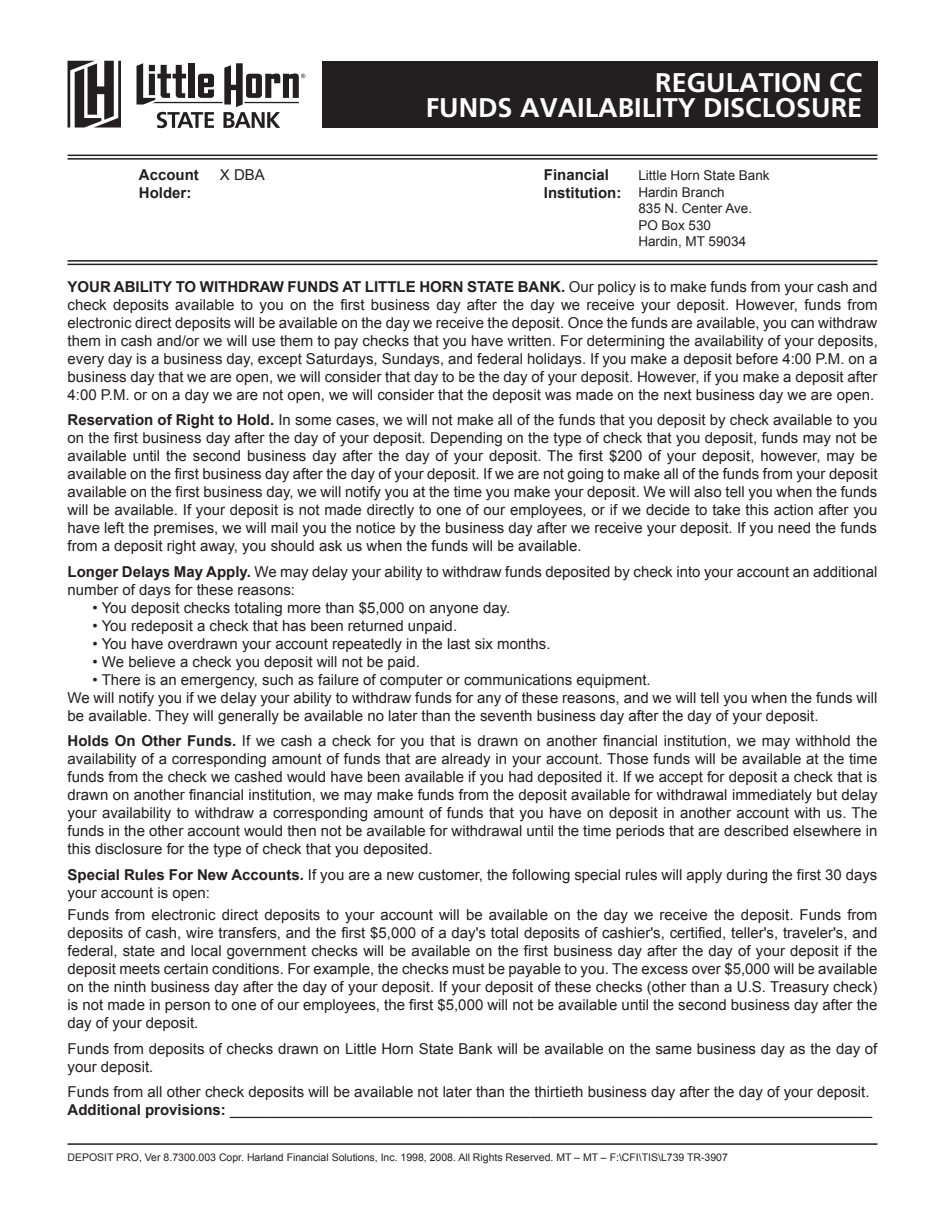
<style>
.page{position:relative;width:945px;height:1215px;background:#fff}
.page>*{position:absolute;margin:0;border:0;box-sizing:border-box;transform-origin:0 0}
.t1{font:700 27px/25.5px "Frutiger";color:#fff;text-align:right}
.t2{font:15px/18px "Arial";color:#231f20}
.t3{font:700 15px/18px "Arial";color:#231f20}
.t4{font:13.5px/16.5px "Arial";color:#231f20}
.t5{font:10.5px "Arial";color:#231f20}
.s1{font-weight:700}
</style>
<div class="page">
<svg style="left:68px;top:61px;width:53px;height:67px"></svg>
<svg style="left:137px;top:63px;width:168px;height:65px"></svg>
<div style="left:322px;top:61px;width:556px;height:67px;background:#231f20"></div>
<hr style="left:68px;top:1143px;width:810px;height:2px;background:#231f20">
<hr style="left:68px;top:155px;width:810px;height:1px;background:#231f20">
<hr style="left:68px;top:158px;width:810px;height:2px;background:#231f20">
<hr style="left:68px;top:260px;width:810px;height:2px;background:#231f20">
<hr style="left:68px;top:264px;width:810px;height:1px;background:#231f20">
<p class="t3" style="left:139px;top:167px;width:61px">Account</p>
<p class="t2" style="left:220px;top:166px;width:47px">X DBA</p>
<p class="t3" style="left:139px;top:185px;width:54px">Holder:</p>
<h1 class="t1" style="left:426px;top:70px;width:438px">REGULATION CC<br>FUNDS AVAILABILITY DISCLOSURE</h1>
<p class="t3" style="left:544px;top:167px;width:79px">Financial<br>Institution:</p>
<p class="t4" style="left:638px;top:168px;width:133px">Little Horn State Bank<br>Hardin Branch<br>835 N. Center Ave.<br>PO Box 530<br>Hardin, MT 59034</p>
<p class="t2" style="left:68px;top:278px;width:812px;text-align:justify"><span class="s1">YOUR ABILITY TO WITHDRAW FUNDS AT LITTLE HORN STATE BANK.</span> Our policy is to make funds from your cash and check deposits available to you on the first business day after the day we receive your deposit. However, funds from electronic direct deposits will be available on the day we receive the deposit. Once the funds are available, you can withdraw them in cash and/or we will use them to pay checks that you have written. For determining the availability of your deposits, every day is a business day, except Saturdays, Sundays, and federal holidays. If you make a deposit before 4:00 P.M. on a business day that we are open, we will consider that day to be the day of your deposit. However, if you make a deposit after 4:00 P.M. or on a day we are not open, we will consider that the deposit was made on the next business day we are open.</p>
<p class="t2" style="left:68px;top:411px;width:812px;text-align:justify"><span class="s1">Reservation of Right to Hold.</span> In some cases, we will not make all of the funds that you deposit by check available to you on the first business day after the day of your deposit. Depending on the type of check that you deposit, funds may not be available until the second business day after the day of your deposit. The first $200 of your deposit, however, may be available on the first business day after the day of your deposit. If we are not going to make all of the funds from your deposit available on the first business day, we will notify you at the time you make your deposit. We will also tell you when the funds will be available. If your deposit is not made directly to one of our employees, or if we decide to take this action after you have left the premises, we will mail you the notice by the business day after we receive your deposit. If you need the funds from a deposit right away, you should ask us when the funds will be available.</p>
<p class="t2" style="left:68px;top:563px;width:811px"><span class="s1">Longer Delays May Apply.</span> We may delay your ability to withdraw funds deposited by check into your account an additional number of days for these reasons:</p>
<p class="t2" style="left:93px;top:599px;width:419px">• You deposit checks totaling more than $5,000 on anyone day.</p>
<p class="t2" style="left:93px;top:617px;width:366px">• You redeposit a check that has been returned unpaid.</p>
<p class="t2" style="left:93px;top:635px;width:460px">• You have overdrawn your account repeatedly in the last six months.</p>
<p class="t2" style="left:93px;top:653px;width:329px">• We believe a check you deposit will not be paid.</p>
<p class="t2" style="left:68px;top:671px;width:811px;text-indent:25px">• There is an emergency, such as failure of computer or communications equipment.<br>We will notify you if we delay your ability to withdraw funds for any of these reasons, and we will tell you when the funds will be available. They will generally be available no later than the seventh business day after the day of your deposit.</p>
<p class="t2" style="left:68px;top:732px;width:811px;text-align:justify"><span class="s1">Holds On Other Funds.</span> If we cash a check for you that is drawn on another financial institution, we may withhold the availability of a corresponding amount of funds that are already in your account. Those funds will be available at the time funds from the check we cashed would have been available if you had deposited it. If we accept for deposit a check that is drawn on another financial institution, we may make funds from the deposit available for withdrawal immediately but delay your availability to withdraw a corresponding amount of funds that you have on deposit in another account with us. The funds in the other account would then not be available for withdrawal until the time periods that are described elsewhere in this disclosure for the type of check that you deposited.</p>
<p class="t2" style="left:68px;top:866px;width:811px"><span class="s1">Special Rules For New Accounts.</span> If you are a new customer, the following special rules will apply during the first 30 days your account is open:</p>
<p class="t2" style="left:68px;top:906px;width:812px;text-align:justify">Funds from electronic direct deposits to your account will be available on the day we receive the deposit. Funds from deposits of cash, wire transfers, and the first $5,000 of a day's total deposits of cashier's, certified, teller's, traveler's, and federal, state and local government checks will be available on the first business day after the day of your deposit if the deposit meets certain conditions. For example, the checks must be payable to you. The excess over $5,000 will be available on the ninth business day after the day of your deposit. If your deposit of these checks (other than a U.S. Treasury check) is not made in person to one of our employees, the first $5,000 will not be available until the second business day after the day of your deposit.</p>
<p class="t2" style="left:68px;top:1040px;width:811px">Funds from deposits of checks drawn on Little Horn State Bank will be available on the same business day as the day of your deposit.</p>
<p class="t2" style="left:68px;top:1083px;width:806px">Funds from all other check deposits will be available not later than the thirtieth business day after the day of your deposit.<br><span class="s1">Additional provisions:</span> _____________________________________________________________________________</p>
<p class="t5" style="left:67px;top:1151px;width:662px">DEPOSIT PRO, Ver 8.7300.003 Copr. Harland Financial Solutions, Inc. 1998, 2008. All Rights Reserved. MT – MT – F:\CFI\TIS\L739 TR-3907</p>
</div>
